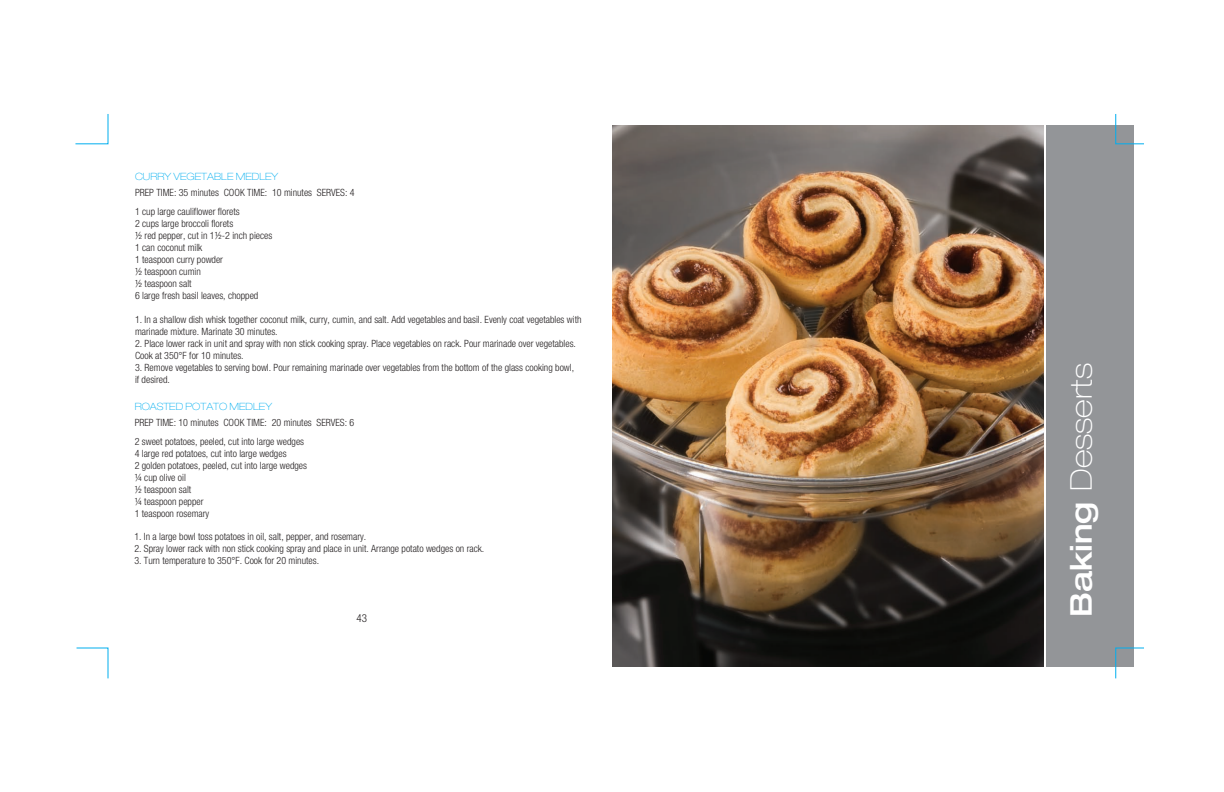
<style>
.page{position:relative;width:1224px;height:792px;background:#fff}
.page>*{position:absolute;margin:0;border:0;box-sizing:border-box;transform-origin:0 0}
.t1{font:100 expanded 30px "Helvetica Neue";color:#fff}
.t2{font:300 condensed 11px "Helvetica Neue";color:#231f20}
.t3{font:300 condensed 10px/12px "Helvetica Neue";color:#231f20}
.s1{font-weight:100;font-stretch:expanded;color:#00aeef}
.s2{font-weight:500}
</style>
<div class="page">
<img style="left:613px;top:125px;width:431px;height:542px">
<div style="left:1046px;top:125px;width:88px;height:542px;background:#939598"></div>
<svg style="left:75px;top:114px;width:34px;height:31px"></svg>
<svg style="left:76px;top:647px;width:33px;height:32px"></svg>
<svg style="left:1115px;top:647px;width:29px;height:32px"></svg>
<svg style="left:1115px;top:114px;width:29px;height:31px"></svg>
<p class="t3" style="left:135px;top:168px;width:221px;line-height:16px"><span class="s1">CURRY VEGETABLE MEDLEY<br></span>PREP TIME: 35 minutes COOK TIME: 10 minutes SERVES: 4</p>
<p class="t3" style="left:135px;top:205px;width:139px">1 cup large cauliflower florets<br>2 cups large broccoli florets<br>½ red pepper, cut in 1½-2 inch pieces<br>1 can coconut milk<br>1 teaspoon curry powder<br>½ teaspoon cumin<br>½ teaspoon salt<br>6 large fresh basil leaves, chopped</p>
<p class="t3" style="left:135px;top:313px;width:448px">1. In a shallow dish whisk together coconut milk, curry, cumin, and salt. Add vegetables and basil. Evenly coat vegetables with marinade mixture. Marinate 30 minutes.</p>
<p class="t3" style="left:135px;top:337px;width:443px">2. Place lower rack in unit and spray with non stick cooking spray. Place vegetables on rack. Pour marinade over vegetables.<br>Cook at 350°F for 10 minutes.</p>
<p class="t3" style="left:135px;top:361px;width:441px">3. Remove vegetables to serving bowl. Pour remaining marinade over vegetables from the bottom of the glass cooking bowl, if desired.</p>
<p class="t3" style="left:135px;top:399px;width:221px;line-height:16px"><span class="s1">ROASTED POTATO MEDLEY<br></span>PREP TIME: 10 minutes COOK TIME: 20 minutes SERVES: 6</p>
<p class="t3" style="left:135px;top:436px;width:174px">2 sweet potatoes, peeled, cut into large wedges<br>4 large red potatoes, cut into large wedges<br>2 golden potatoes, peeled, cut into large wedges ¼ cup olive oil<br>½ teaspoon salt<br>¼ teaspoon pepper<br>1 teaspoon rosemary</p>
<p class="t3" style="left:134px;top:531px;width:233px">1. In a large bowl toss potatoes in oil, salt, pepper, and rosemary.</p>
<p class="t3" style="left:134px;top:543px;width:352px">2. Spray lower rack with non stick cooking spray and place in unit. Arrange potato wedges on rack.</p>
<p class="t3" style="left:134px;top:555px;width:186px">3. Turn temperature to 350°F. Cook for 20 minutes.</p>
<p class="t2" style="left:357px;top:611px;width:12px">43</p>
<p class="t1" style="left:1063px;top:617px;width:255px;rotate:-90deg"><span class="s2">Baking</span> Desserts</p>
</div>
